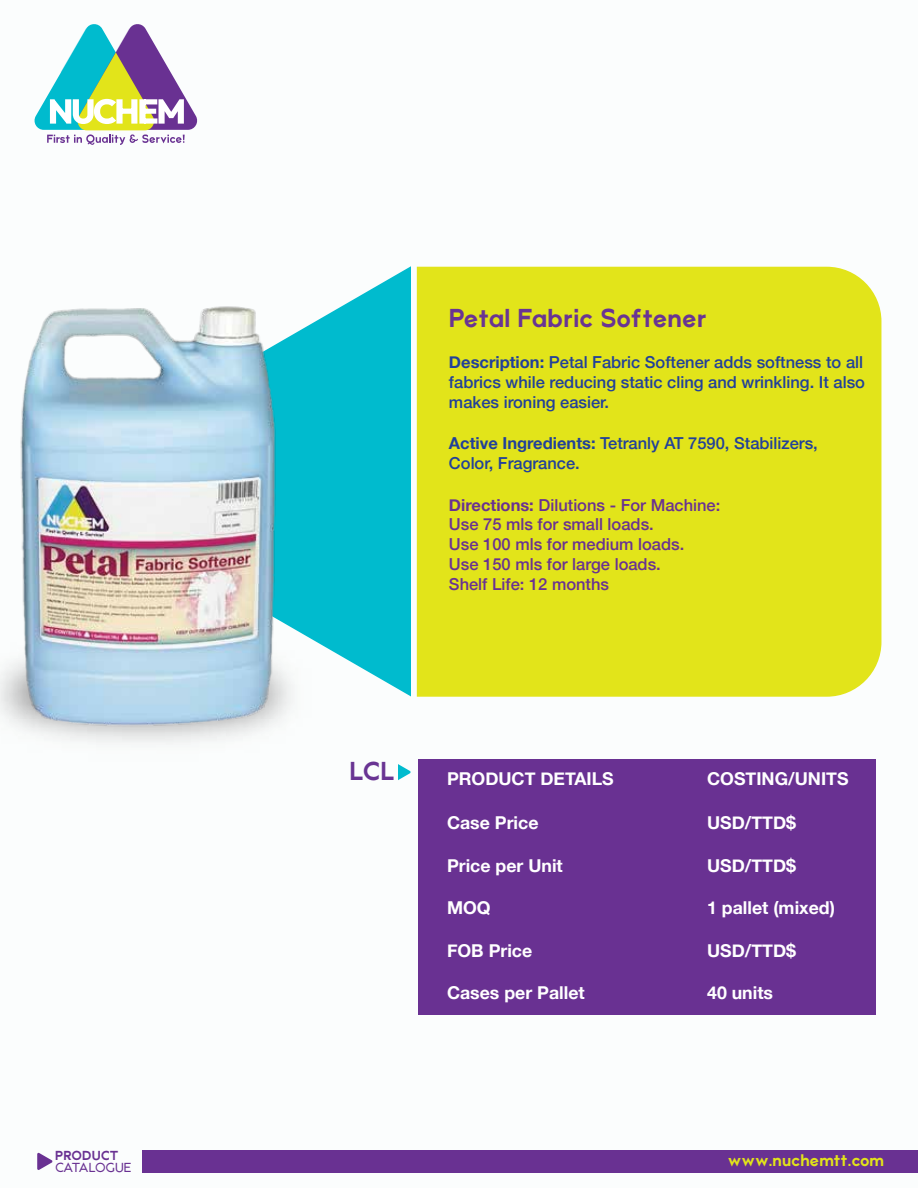
<style>
.page{position:relative;width:918px;height:1188px;background:#fbfdfd}
.page>*{position:absolute;margin:0;border:0;box-sizing:border-box;transform-origin:0 0}
.t1{font:700 25.5px "Atami";letter-spacing:-.01em;color:#693493}
.t2{font:700 17.7px "Helvetica Neue";color:#fff}
.t3{font:500 16.5px/19.8px "Helvetica Neue";color:#21409a;text-align:justify}
.t4{font:500 16.5px/19.8px "Helvetica Neue";color:#693192}
.t5{font:700 16.5px "Atami";color:#e2e41a}
.t6{font:12.9px "Atami";letter-spacing:-.04em;color:#693192}
.t7{font:700 12.9px "Atami";letter-spacing:-.005em;color:#693192}
.s1{font-weight:700}
</style>
<div class="page">
<svg style="left:34px;top:24px;width:164px;height:121px"></svg>
<svg style="left:37px;top:1153px;width:16px;height:17px"></svg>
<div style="left:142px;top:1150px;width:776px;height:22px;background:#693192"></div>
<svg style="left:299px;top:267px;width:111px;height:429px;background:#25c4d4"></svg>
<div style="left:417px;top:267px;width:464px;height:430px;background:#e2e41a"></div>
<img style="left:0;top:306px;width:299px;height:436px">
<div style="left:418px;top:759px;width:458px;height:256px;background:#693192"></div>
<svg style="left:398px;top:764px;width:13px;height:16px"></svg>
<p class="t7" style="left:55px;top:1148px;width:65px">PRODUCT</p>
<p class="t6" style="left:55px;top:1160px;width:78px">CATALOGUE</p>
<h1 class="t1" style="left:449px;top:303px;width:260px">Petal Fabric Softener</h1>
<p class="t3" style="left:449px;top:351px;width:418px"><span class="s1">Description:</span> Petal Fabric Softener adds softness to all fabrics while reducing static cling and wrinkling. It also makes ironing easier.</p>
<p class="t3" style="left:449px;top:432px;width:370px"><span class="s1">Active Ingredients:</span> Tetranly AT 7590, Stabilizers,<br>Color, Fragrance.</p>
<p class="t4" style="left:449px;top:493px;width:273px"><span class="s1">Directions:</span> Dilutions - For Machine:<br>Use 75 mls for small loads.<br>Use 100 mls for medium loads.<br>Use 150 mls for large loads.<br>Shelf Life: 12 months</p>
<h1 class="t1" style="left:349px;top:756px;width:47px">LCL</h1>
<p class="t2" style="left:447px;top:765px;width:168px">PRODUCT DETAILS</p>
<p class="t2" style="left:447px;top:809px;width:93px">Case Price</p>
<p class="t2" style="left:447px;top:852px;width:117px">Price per Unit</p>
<p class="t2" style="left:447px;top:894px;width:45px">MOQ</p>
<p class="t2" style="left:447px;top:937px;width:87px">FOB Price</p>
<p class="t2" style="left:447px;top:979px;width:139px">Cases per Pallet</p>
<p class="t2" style="left:707px;top:765px;width:143px">COSTING/UNITS</p>
<p class="t2" style="left:707px;top:809px;width:90px">USD/TTD$</p>
<p class="t2" style="left:707px;top:852px;width:90px">USD/TTD$</p>
<p class="t2" style="left:707px;top:894px;width:129px">1 pallet (mixed)</p>
<p class="t2" style="left:707px;top:937px;width:90px">USD/TTD$</p>
<p class="t2" style="left:707px;top:979px;width:67px">40 units</p>
<p class="t5" style="left:728px;top:1151px;width:158px">www.nuchemtt.com</p>
</div>
